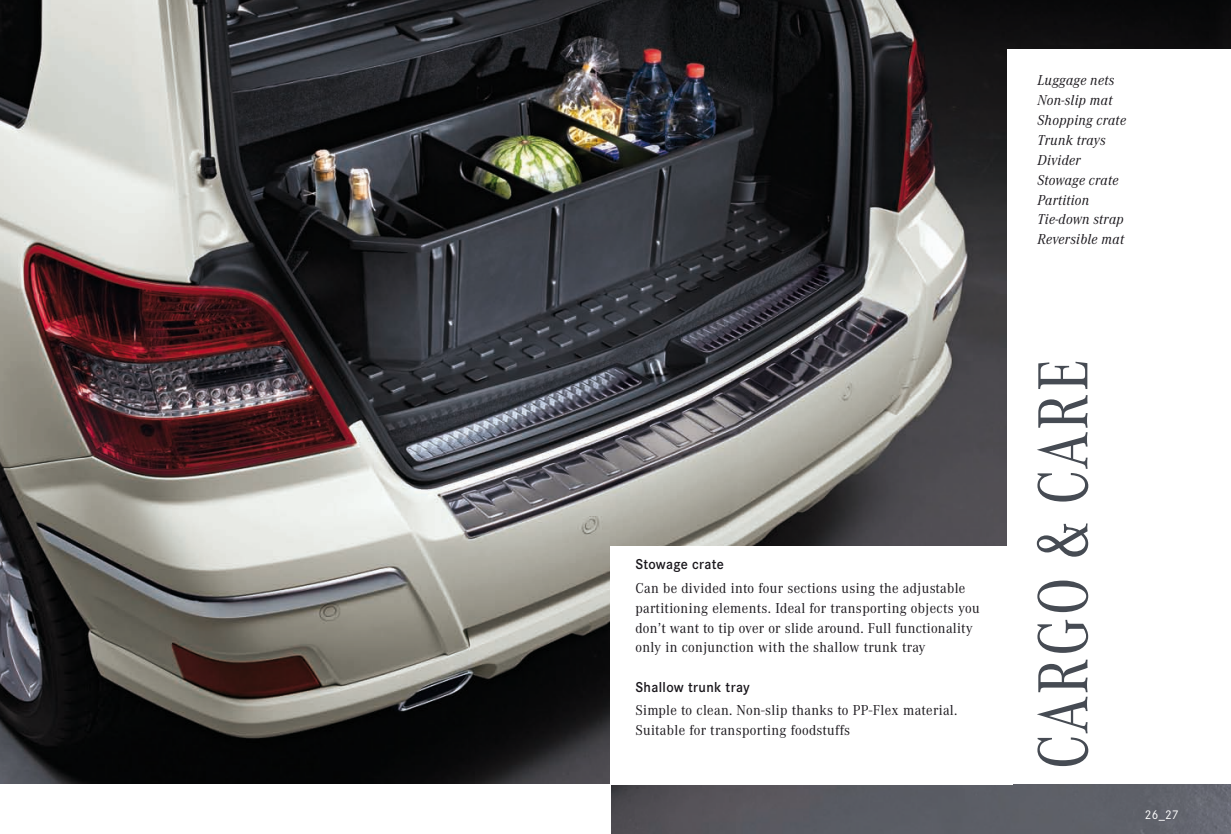
<style>
.page{position:relative;width:1231px;height:834px;background:#fff}
.page>*{position:absolute;margin:0;border:0;box-sizing:border-box;transform-origin:0 0}
.t1{font:73.5px "Corporate A Con";letter-spacing:.015em;color:#464b53}
.t2{font:14.88px/19.8px "Corporate A";letter-spacing:.025em;color:#1a171c;scale:.95 1}
.t3{font:italic 14.88px/19.8px "Corporate A";letter-spacing:.025em;color:#1a171c;scale:.95 1}
.t4{font:600 14.88px "Corporate S";letter-spacing:.025em;color:#1a171c;scale:.95 1}
.t5{font:13.12px "Corporate S";color:#fff;scale:.95 1}
.s1{font-size:77px}
</style>
<div class="page">
<img style="left:0;top:0;width:1230px;height:784px">
<img style="left:611px;top:784px;width:619px;height:49px">
<div style="left:1007px;top:50px;width:223px;height:734px;background:#fff"></div>
<div style="left:610px;top:546px;width:402px;height:238px;background:#fff"></div>
<p class="t4" style="left:635px;top:556px;width:95px">Stowage crate</p>
<p class="t2" style="left:635px;top:578px;width:364px">Can be divided into four sections using the adjustable partitioning elements. Ideal for transporting objects you don’t want to tip over or slide around. Full functionality only in conjunction with the shallow trunk tray</p>
<p class="t4" style="left:635px;top:678px;width:122px">Shallow trunk tray</p>
<p class="t2" style="left:635px;top:700px;width:340px">Simple to clean. Non-slip thanks to PP-Flex material.<br>Suitable for transporting foodstuffs</p>
<p class="t3" style="left:1037px;top:71px;width:95px">Luggage nets<br>Non-slip mat<br>Shopping crate<br>Trunk trays<br>Divider<br>Stowage crate<br>Partition<br>Tie-down strap<br>Reversible mat</p>
<h1 class="t1" style="left:1023px;top:769px;width:412px;rotate:-90deg">cargo <span class="s1">&amp;</span> care</h1>
<p class="t5" style="left:1144px;top:807px;width:37px">26_27</p>
</div>
